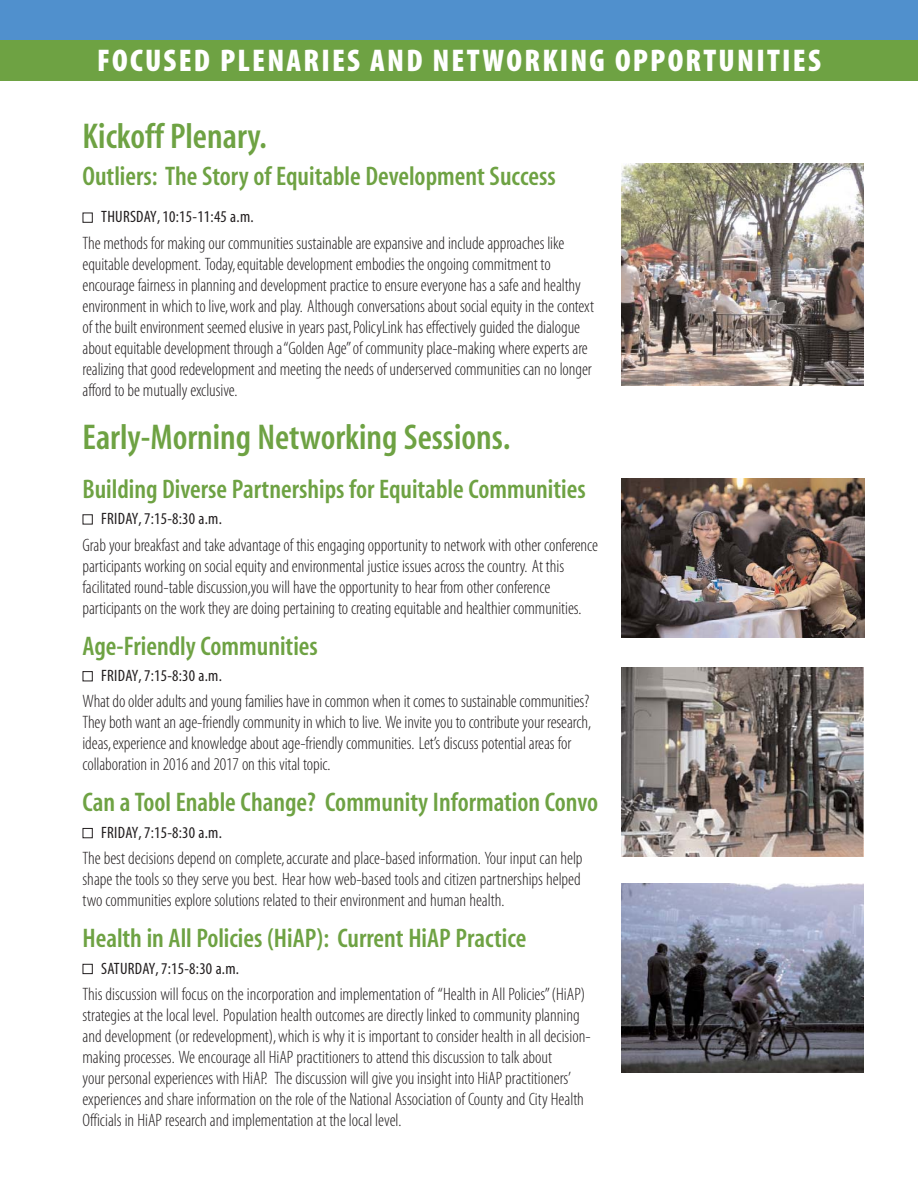
<style>
.page{position:relative;width:918px;height:1188px;background:#fff}
.page>*{position:absolute;margin:0;border:0;box-sizing:border-box;transform-origin:0 0}
.t1{font:36px "Myriad MM 565 300";color:#6ea243}
.t2{font:31.5px "Myriad MM 830 300";letter-spacing:.07em;color:#fff}
.t3{font:27px "Myriad MM 565 300";color:#6ea243}
.t4{font:18px/21px "Myriad MM 215 300";letter-spacing:-.005em;color:#231f20}
.t5{font:16.5px "Myriad MM 400 300";letter-spacing:.015em;color:#231f20}
.s1{color:#fff}
</style>
<div class="page">
<div style="left:0;top:0;width:918px;height:54px;background:#5090cd"></div>
<div style="left:0;top:40px;width:918px;height:41px;background:#6ea243"></div>
<img style="left:621px;top:164px;width:243px;height:221px">
<img style="left:621px;top:668px;width:243px;height:188px">
<img style="left:621px;top:884px;width:243px;height:188px">
<img style="left:621px;top:478px;width:244px;height:160px">
<h2 class="t2" style="left:97px;top:50px;width:725px">FOCUSED PLENARIES AND NETWORKING OPPORTUNITIES</h2>
<h1 class="t1" style="left:82px;top:124px;width:186px">Kickoff Plenary.</h1>
<h3 class="t3" style="left:82px;top:167px;width:475px">Outliers: The Story of Equitable Development Success</h3>
<p class="t5" style="left:82px;top:211px;width:173px"><span class="s1">■</span> THURSDAY, 10:15-11:45 a.m.</p>
<p class="t4" style="left:82px;top:233px;width:513px">The methods for making our communities sustainable are expansive and include approaches like equitable development. Today,equitable development embodies the ongoing commitment to encourage fairness in planning and development practice to ensure everyone has a safe and healthy environment in which to live,work and play. Although conversations about social equity in the context of the built environment seemed elusive in years past,PolicyLink has effectively guided the dialogue about equitable development through a “Golden Age”of community place-making where experts are realizing that good redevelopment and meeting the needs of underserved communities can no longer afford to be mutually exclusive.</p>
<h1 class="t1" style="left:82px;top:425px;width:429px">Early-Morning Networking Sessions.</h1>
<h3 class="t3" style="left:82px;top:480px;width:505px">Building Diverse Partnerships for Equitable Communities</h3>
<p class="t5" style="left:82px;top:513px;width:141px"><span class="s1">■</span> FRIDAY, 7:15-8:30 a.m.</p>
<p class="t4" style="left:82px;top:535px;width:517px">Grab your breakfast and take advantage of this engaging opportunity to network with other conference participants working on social equity and environmental justice issues across the country. At this facilitated round-table discussion,you will have the opportunity to hear from other conference participants on the work they are doing pertaining to creating equitable and healthier communities.</p>
<h3 class="t3" style="left:82px;top:637px;width:237px">Age-Friendly Communities</h3>
<p class="t5" style="left:82px;top:670px;width:141px"><span class="s1">■</span> FRIDAY, 7:15-8:30 a.m.</p>
<p class="t4" style="left:82px;top:692px;width:510px">What do older adults and young families have in common when it comes to sustainable communities?<br>They both want an age-friendly community in which to live. We invite you to contribute your research, ideas,experience and knowledge about age-friendly communities. Let’s discuss potential areas for collaboration in 2016 and 2017 on this vital topic.</p>
<h3 class="t3" style="left:82px;top:794px;width:517px">Can a Tool Enable Change? Community Information Convo</h3>
<p class="t5" style="left:82px;top:827px;width:141px"><span class="s1">■</span> FRIDAY, 7:15-8:30 a.m.</p>
<p class="t4" style="left:82px;top:849px;width:502px;text-align:justify">The best decisions depend on complete,accurate and place-based information. Your input can help shape the tools so they serve you best. Hear how web-based tools and citizen partnerships helped two communities explore solutions related to their environment and human health.</p>
<h3 class="t3" style="left:82px;top:930px;width:445px">Health in All Policies (HiAP): Current HiAP Practice</h3>
<p class="t5" style="left:82px;top:962px;width:158px"><span class="s1">■</span> SATURDAY, 7:15-8:30 a.m.</p>
<p class="t4" style="left:82px;top:985px;width:510px">This discussion will focus on the incorporation and implementation of “Health in All Policies”(HiAP) strategies at the local level. Population health outcomes are directly linked to community planning and development (or redevelopment),which is why it is important to consider health in all decision&shy;making processes. We encourage all HiAP practitioners to attend this discussion to talk about<br>your personal experiences with HiAP. The discussion will give you insight into HiAP practitioners’ experiences and share information on the role of the National Association of County and City Health Officials in HiAP research and implementation at the local level.</p>
</div>
